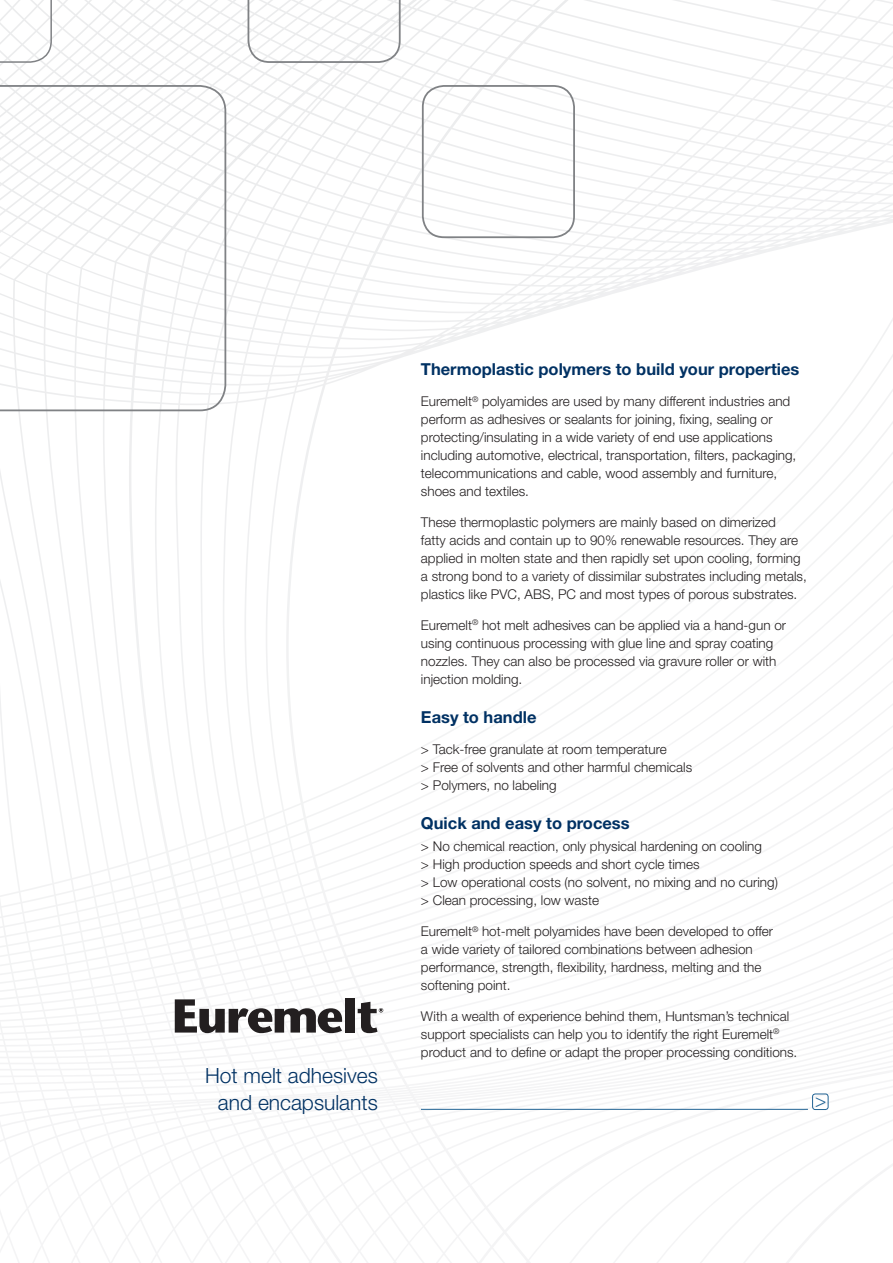
<style>
.page{position:relative;width:893px;height:1263px;background:#fff}
.page>*{position:absolute;margin:0;border:0;box-sizing:border-box;transform-origin:0 0}
.t1{font:300 21px/27px "Helvetica Neue LT Std";color:#003163;text-align:right}
.t2{font:300 18.6px "Helvetica Neue LT Std";color:#216394}
.t3{font:700 16.5px "Helvetica Neue LT Std";color:#003163}
.t4{font:300 13.5px/18px "Helvetica Neue LT Std";color:#231f20}
</style>
<div class="page">
<svg style="left:0;top:0;width:53px;height:64px"></svg>
<svg style="left:0;top:84px;width:227px;height:328px"></svg>
<svg style="left:210px;top:0;width:675px;height:64px"></svg>
<div style="left:422px;top:85px;width:153px;height:153px;border:2px solid #808285;border-radius:21px"></div>
<svg style="left:175px;top:999px;width:168px;height:34px"></svg>
<div style="left:345px;top:998px;width:9px;height:34px;background:#231f20"></div>
<svg style="left:358px;top:1002px;width:25px;height:31px"></svg>
<div style="left:812px;top:1093px;width:16px;height:17px;border:1px solid #216394;border-radius:3px"></div>
<hr style="left:421px;top:1109px;width:387px;height:1px;background:#216394">
<h1 class="t1" style="left:205px;top:1061px;width:174px">Hot melt adhesives and encapsulants</h1>
<p class="t3" style="left:421px;top:359px;width:380px">Thermoplastic polymers to build your properties</p>
<p class="t4" style="left:421px;top:392px;width:377px">Euremelt<sup>®</sup> polyamides are used by many different industries and perform as adhesives or sealants for joining, fixing, sealing or protecting/insulating in a wide variety of end use applications including automotive, electrical, transportation, filters, packaging, telecommunications and cable, wood assembly and furniture, shoes and textiles.</p>
<p class="t4" style="left:421px;top:513px;width:387px">These thermoplastic polymers are mainly based on dimerized<br>fatty acids and contain up to 90% renewable resources. They are applied in molten state and then rapidly set upon cooling, forming a strong bond to a variety of dissimilar substrates including metals, plastics like PVC, ABS, PC and most types of porous substrates.</p>
<p class="t4" style="left:421px;top:616px;width:367px">Euremelt<sup>®</sup> hot melt adhesives can be applied via a hand-gun or using continuous processing with glue line and spray coating nozzles. They can also be processed via gravure roller or with injection molding.</p>
<p class="t3" style="left:421px;top:707px;width:117px">Easy to handle</p>
<p class="t4" style="left:421px;top:740px;width:273px">&gt; Tack-free granulate at room temperature<br>&gt; Free of solvents and other harmful chemicals &gt; Polymers, no labeling</p>
<p class="t3" style="left:421px;top:813px;width:210px">Quick and easy to process</p>
<p class="t4" style="left:421px;top:837px;width:358px">&gt; No chemical reaction, only physical hardening on cooling<br>&gt; High production speeds and short cycle times<br>&gt; Low operational costs (no solvent, no mixing and no curing) &gt; Clean processing, low waste</p>
<p class="t4" style="left:421px;top:922px;width:354px">Euremelt<sup>®</sup> hot-melt polyamides have been developed to offer a wide variety of tailored combinations between adhesion performance, strength, flexibility, hardness, melting and the softening point.</p>
<p class="t4" style="left:421px;top:1007px;width:378px">With a wealth of experience behind them, Huntsman’s technical support specialists can help you to identify the right Euremelt<sup>® </sup>product and to define or adapt the proper processing conditions.</p>
<h2 class="t2" style="left:815px;top:1088px;width:13px">&gt;</h2>
</div>
